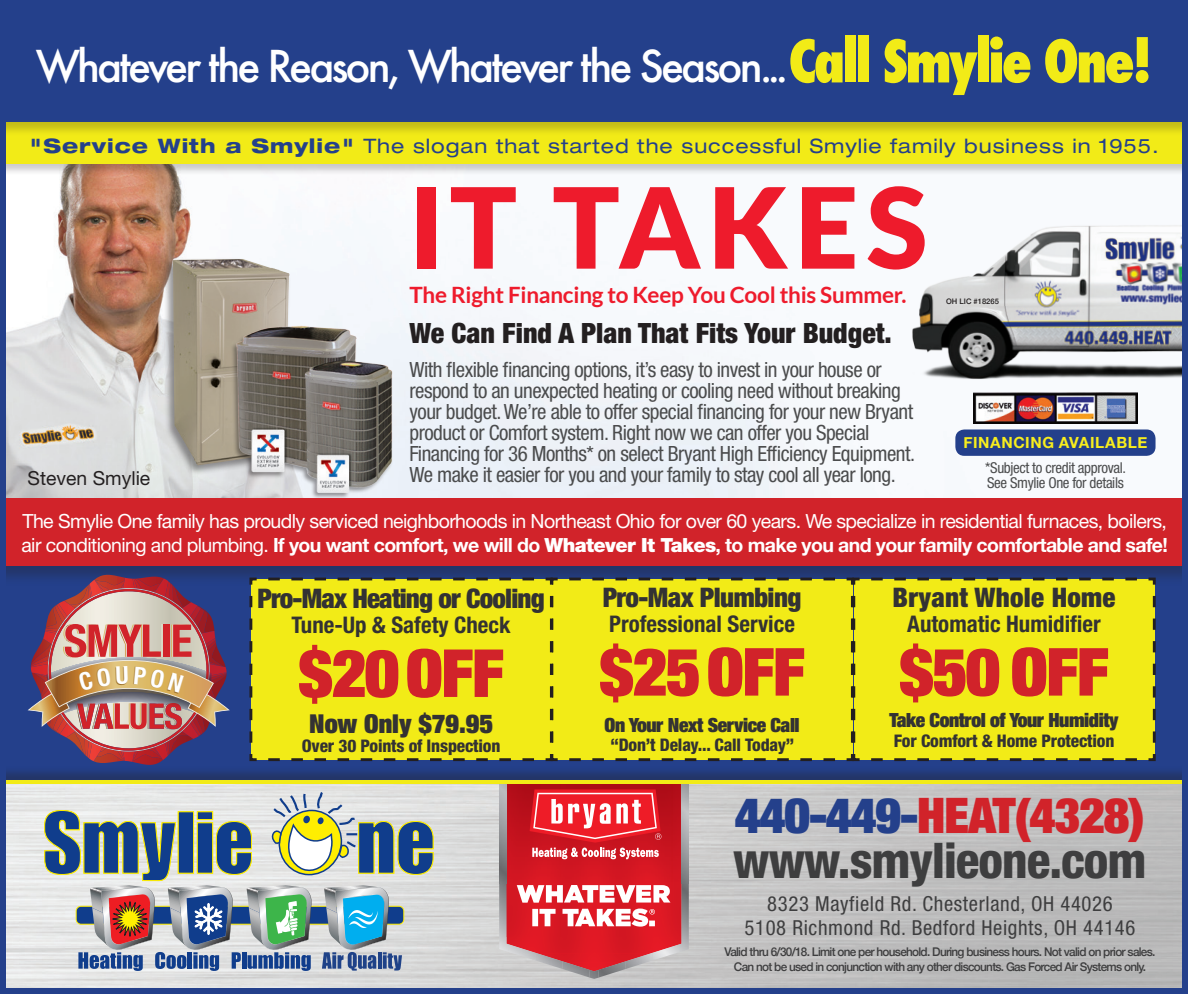
<style>
.page{position:relative;width:1188px;height:994px;background:#fff}
.page>*{position:absolute;margin:0;border:0;box-sizing:border-box;transform-origin:0 0}
.t1{font:900 111.9px "Lato";letter-spacing:.07em;color:#ee1b2c}
.t2{font:900 expanded 66.3px "Helvetica Neue";letter-spacing:-.02em;color:#d1232a}
.t3{font:800 condensed 49.2px/45px "Helvetica Neue";letter-spacing:-.02em;color:#3e3e3f}
.t4{font:500 42.6px "Futura";letter-spacing:-.07em;color:#fff}
.t5{font:900 condensed 27.9px "Helvetica Neue";color:#231f20}
.t6{font:900 condensed 27px "Helvetica Neue";letter-spacing:-.02em;color:#333233}
.t7{font:900 condensed 27px "Helvetica Neue";letter-spacing:.01em;color:#333233}
.t8{font:900 expanded 26.1px "Helvetica Neue";color:#333233}
.t9{font:700 condensed 22.8px "Helvetica Neue";color:#333233}
.t10{font:700 22.5px "Lato";letter-spacing:-.01em;color:#ee1b2c}
.t11{font:condensed 21px/21px "Helvetica Neue";letter-spacing:-.025em;color:#4b4c4d}
.t12{font:condensed 20.7px/24px "Helvetica Neue";letter-spacing:.03em;color:#3e3e3f;text-align:center}
.t13{font:expanded 19.8px "Helvetica Neue";letter-spacing:.05em;color:#24408b}
.t14{font:19.5px/24px "Helvetica Neue";letter-spacing:-.03em;color:#fff}
.t15{font:900 expanded 19.5px "Helvetica Neue";letter-spacing:-.02em;color:#333233}
.t16{font:19.2px "Helvetica Neue";color:#231f20}
.t17{font:800 condensed 17.4px "Helvetica Neue";letter-spacing:-.01em;color:#333233}
.t18{font:700 15.3px "Helvetica Neue";letter-spacing:.04em;color:#f8ee1d}
.t19{font:condensed 15px/15px "Helvetica Neue";letter-spacing:-.025em;color:#4b4c4d}
.t20{font:500 12px/15px "Helvetica Neue";letter-spacing:-.06em;color:#3e3e3f;text-align:center}
.t21{font:500 7.5px "Helvetica Neue";color:#231f20}
.s1{font-weight:800;font-stretch:condensed;font-size:57px;color:#f2eb17}
.s2{font-weight:800}
.s3{font-weight:700}
.s4{font-weight:900}
.s5{font-weight:900;font-stretch:expanded;color:#24408b}
.s6{font-weight:900;font-stretch:expanded;color:#d1232a}
</style>
<div class="page">
<img style="left:7px;top:175px;width:1147px;height:321px">
<div style="left:0;top:19px;width:1188px;height:156px;background:#231f20;opacity:.23"></div>
<div style="left:0;top:19px;width:1188px;height:144px;background:#f2eb17"></div>
<div style="left:163px;top:257px;width:128px;height:219px;background:#231f20;opacity:.47"></div>
<img style="left:173px;top:259px;width:52px;height:174px">
<img style="left:226px;top:315px;width:206px;height:181px">
<div style="left:0;top:553px;width:1188px;height:285px;background:#24408b"></div>
<div style="left:0;top:766px;width:1188px;height:228px;background:#231f20;opacity:.34"></div>
<img style="left:7px;top:784px;width:1174px;height:203px">
<svg style="left:44px;top:779px;width:390px;height:192px;background:#a4b1b4"></svg>
<div style="left:0;top:0;width:1188px;height:136px;background:#231f20;opacity:.23"></div>
<div style="left:0;top:0;width:1188px;height:122px;background:#24408b"></div>
<div style="left:0;top:496px;width:1188px;height:90px;background:#231f20;opacity:.34"></div>
<div style="left:0;top:498px;width:1188px;height:67px;background:#d1232a"></div>
<div style="left:554px;top:576px;width:297px;height:186px;background:#f2eb17"></div>
<div style="left:248px;top:576px;width:306px;height:186px;background:#f2eb17"></div>
<div style="left:851px;top:576px;width:306px;height:186px;background:#f2eb17"></div>
<svg style="left:499px;top:784px;width:190px;height:195px;background:#d5545c"></svg>
<hr style="left:0;top:781px;width:1188px;height:3px;background:#f2eb17">
<img style="left:898px;top:208px;width:283px;height:180px">
<div style="left:0;top:0;width:1188px;height:994px;border:6px solid #24408b"></div>
<img style="left:973px;top:393px;width:164px;height:30px">
<div style="left:955px;top:429px;width:201px;height:27px;background:#24408b;border-radius:9px"></div>
<img style="left:28px;top:575px;width:202px;height:187px">
<h3 class="t4" style="left:36px;top:37px;width:1118px">Whatever the Reason, Whatever the Season...<span class="s1">Call Smylie One!</span></h3>
<p class="t13" style="left:29px;top:134px;width:1131px"><span class="s2">"Service With a Smylie"</span> The slogan that started the successful Smylie family business in 1955.</p>
<h1 class="t1" style="left:410px;top:144px;width:520px">IT TAKES</h1>
<p class="t10" style="left:410px;top:282px;width:498px">The Right Financing to Keep You Cool this Summer.</p>
<p class="t21" style="left:946px;top:296px;width:54px">OH LIC #18265</p>
<h3 class="t5" style="left:410px;top:315px;width:484px">We Can Find A Plan That Fits Your Budget.</h3>
<p class="t11" style="left:410px;top:359px;width:507px">With flexible financing options, it’s easy to invest in your house or respond to an unexpected heating or cooling need without breaking your budget. We’re able to offer special financing for your new Bryant product or Comfort system. Right now we can offer you Special Financing for 36 Months* on select Bryant High Efficiency Equipment.<br>We make it easier for you and your family to stay cool all year long.</p>
<p class="t18" style="left:963px;top:431px;width:185px">FINANCING AVAILABLE</p>
<p class="t19" style="left:985px;top:459px;width:142px">*Subject to credit approval.<br>See Smylie One for details</p>
<p class="t14" style="left:21px;top:508px;width:1148px">The Smylie One family has proudly serviced neighborhoods in Northeast Ohio for over 60 years. We specialize in residential furnaces, boilers, air conditioning and plumbing. <span class="s3">If you want comfort, we will do</span> <span class="s4">Whatever It Takes</span><span class="s3">, to make you and your family comfortable and safe!</span></p>
<p class="t6" style="left:603px;top:581px;width:200px">Pro-Max Plumbing</p>
<p class="t9" style="left:609px;top:610px;width:187px">Professional Service</p>
<h2 class="t2" style="left:599px;top:629px;width:207px">$25 OFF</h2>
<p class="t15" style="left:605px;top:712px;width:197px">On Your Next Service Call</p>
<p class="t17" style="left:611px;top:734px;width:185px">“Don’t Delay... Call Today”</p>
<p class="t16" style="left:28px;top:466px;width:124px">Steven Smylie</p>
<p class="t7" style="left:893px;top:581px;width:224px">Bryant Whole Home</p>
<p class="t9" style="left:907px;top:610px;width:195px">Automatic Humidifier</p>
<h2 class="t2" style="left:899px;top:629px;width:211px">$50 OFF</h2>
<p class="t15" style="left:890px;top:707px;width:230px">Take Control of Your Humidity</p>
<p class="t17" style="left:894px;top:730px;width:222px">For Comfort &amp; Home Protection</p>
<p class="t6" style="left:258px;top:582px;width:289px">Pro-Max Heating or Cooling</p>
<p class="t9" style="left:292px;top:611px;width:221px">Tune-Up &amp; Safety Check</p>
<h2 class="t2" style="left:298px;top:631px;width:207px">$20 OFF</h2>
<p class="t8" style="left:309px;top:707px;width:185px">Now Only $79.95</p>
<p class="t17" style="left:302px;top:735px;width:200px">Over 30 Points of Inspection</p>
<h3 class="t3" style="left:733px;top:792px;width:415px"><span class="s5">440-449-</span><span class="s6">HEAT(4328) </span>www.smylieone.com</h3>
<p class="t12" style="left:745px;top:891px;width:392px">8323 Mayfield Rd. Chesterland, OH 44026<br>5108 Richmond Rd. Bedford Heights, OH 44146</p>
<p class="t20" style="left:725px;top:943px;width:432px">Valid thru 6/30/18. Limit one per household. During business hours. Not valid on prior sales.<br>Can not be used in conjunction with any other discounts. Gas Forced Air Systems only.</p>
</div>
